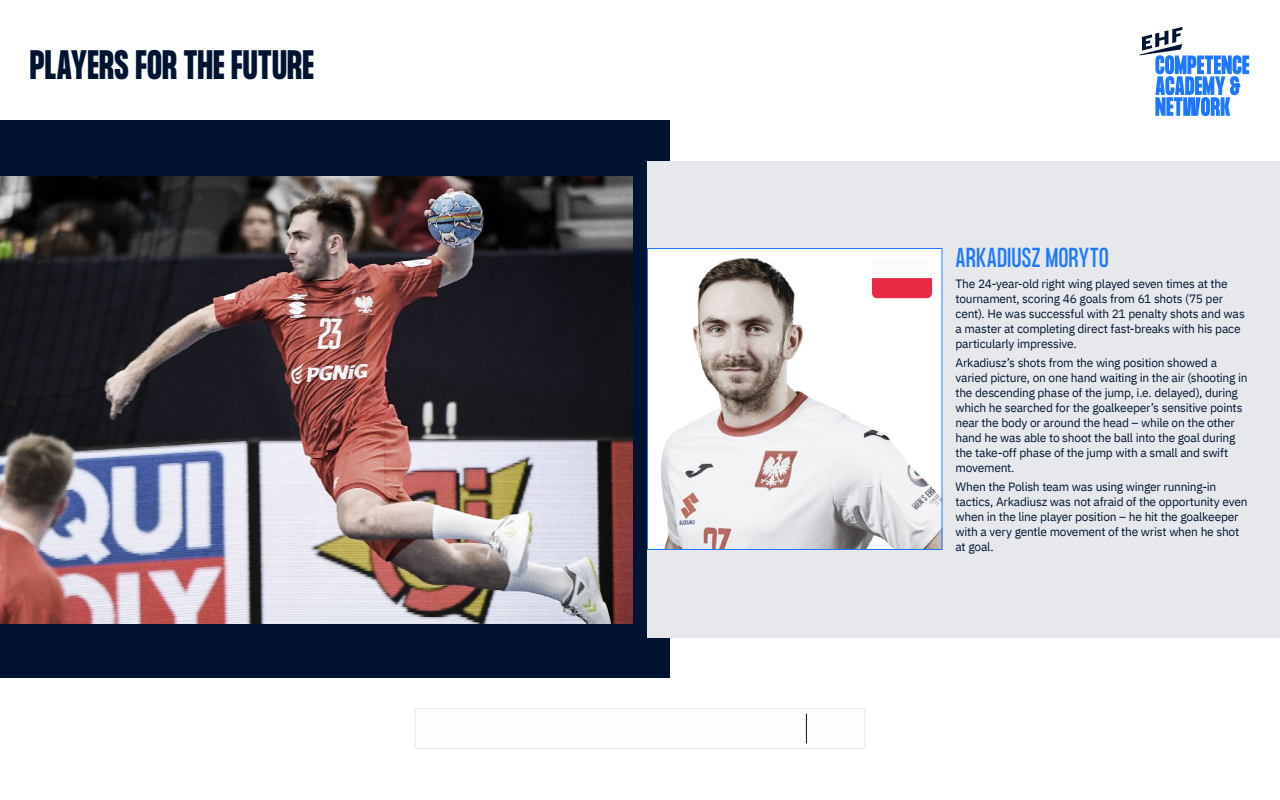
<style>
.page{position:relative;width:1280px;height:800px;background:#fff}
.page>*{position:absolute;margin:0;border:0;box-sizing:border-box;transform-origin:0 0}
.t1{font:700 36px "Formula Condensed";letter-spacing:.02em;color:#001432}
.t2{font:24px "Formula Condensed";letter-spacing:.02em;color:#1e78ff}
.t3{font:12px/15px "IBM Plex Sans";letter-spacing:-.02em;color:#001432}
</style>
<div class="page">
<svg style="left:806px;top:714px;width:1px;height:29px"></svg>
<svg style="left:1139px;top:27px;width:110px;height:89px"></svg>
<div style="left:0;top:120px;width:670px;height:558px;background:#001432"></div>
<div style="left:647px;top:161px;width:633px;height:476px;background:#e6e8eb"></div>
<img style="left:0;top:176px;width:633px;height:448px">
<img style="left:649px;top:250px;width:291px;height:298px">
<div style="left:647px;top:248px;width:295px;height:302px;border:1px solid #1e78ff"></div>
<svg style="left:872px;top:258px;width:60px;height:40px;background:#f194a0"></svg>
<h1 class="t1" style="left:30px;top:43px;width:285px">PLAYERS FOR THE FUTURE</h1>
<h2 class="t2" style="left:955px;top:243px;width:155px">ARKADIUSZ MORYTO</h2>
<p class="t3" style="left:955px;top:275px;width:291px">The 24-year-old right wing played seven times at the tournament, scoring 46 goals from 61 shots (75 per cent). He was successful with 21 penalty shots and was a master at completing direct fast-breaks with his pace particularly impressive.</p>
<p class="t3" style="left:955px;top:354px;width:294px">Arkadiusz’s shots from the wing position showed a varied picture, on one hand waiting in the air (shooting in the descending phase of the jump, i.e. delayed), during which he searched for the goalkeeper’s sensitive points near the body or around the head – while on the other hand he was able to shoot the ball into the goal during the take-off phase of the jump with a small and swift movement.</p>
<p class="t3" style="left:955px;top:478px;width:294px">When the Polish team was using winger running-in tactics, Arkadiusz was not afraid of the opportunity even when in the line player position – he hit the goalkeeper with a very gentle movement of the wrist when he shot at goal.</p>
</div>
